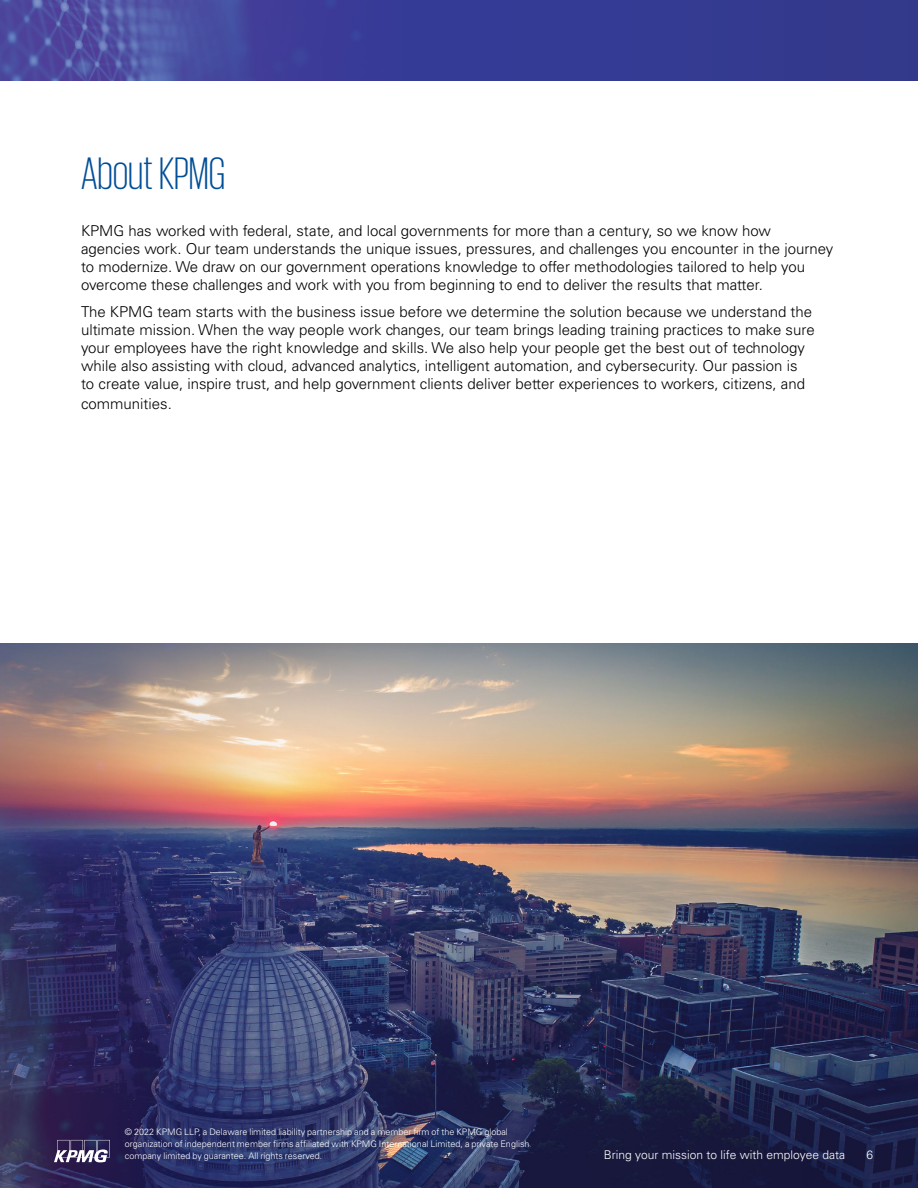
<style>
.page{position:relative;width:918px;height:1188px;background:#fff}
.page>*{position:absolute;margin:0;border:0;box-sizing:border-box;transform-origin:0 0}
.t1{font:300 46.5px "KPMG";color:#004e98}
.t2{font:300 15px/18px "Univers LT Std";color:#000}
.t3{font:300 12px "Univers";color:#fff}
.t4{font:300 9px/12px "Univers";color:#fff}
</style>
<div class="page">
<img style="left:0;top:643px;width:918px;height:545px">
<svg style="left:54px;top:1140px;width:56px;height:22px"></svg>
<svg style="left:0;top:0;width:918px;height:81px;background:#3c4097"></svg>
<h1 class="t1" style="left:81px;top:151px;width:146px">About KPMG</h1>
<p class="t2" style="left:81px;top:222px;width:754px">KPMG has worked with federal, state, and local governments for more than a century, so we know how agencies work. Our team understands the unique issues, pressures, and challenges you encounter in the journey to modernize. We draw on our government operations knowledge to offer methodologies tailored to help you overcome these challenges and work with you from beginning to end to deliver the results that matter.</p>
<p class="t2" style="left:81px;top:303px;width:735px">The KPMG team starts with the business issue before we determine the solution because we understand the ultimate mission. When the way people work changes, our team brings leading training practices to make sure your employees have the right knowledge and skills. We also help your people get the best out of technology while also assisting with cloud, advanced analytics, intelligent automation, and cybersecurity. Our passion is<br>to create value, inspire trust, and help government clients deliver better experiences to workers, citizens, and</p>
<p class="t2" style="left:81px;top:394px;width:92px">communities.</p>
<p class="t4" style="left:125px;top:1125px;width:406px">© 2022 KPMG LLP, a Delaware limited liability partnership and a member firm of the KPMG global organization of independent member firms affiliated with KPMG International Limited, a private English company limited by guarantee. All rights reserved.</p>
<p class="t3" style="left:604px;top:1147px;width:243px">Bring your mission to life with employee data</p>
<p class="t3" style="left:867px;top:1147px;width:8px">6</p>
</div>
